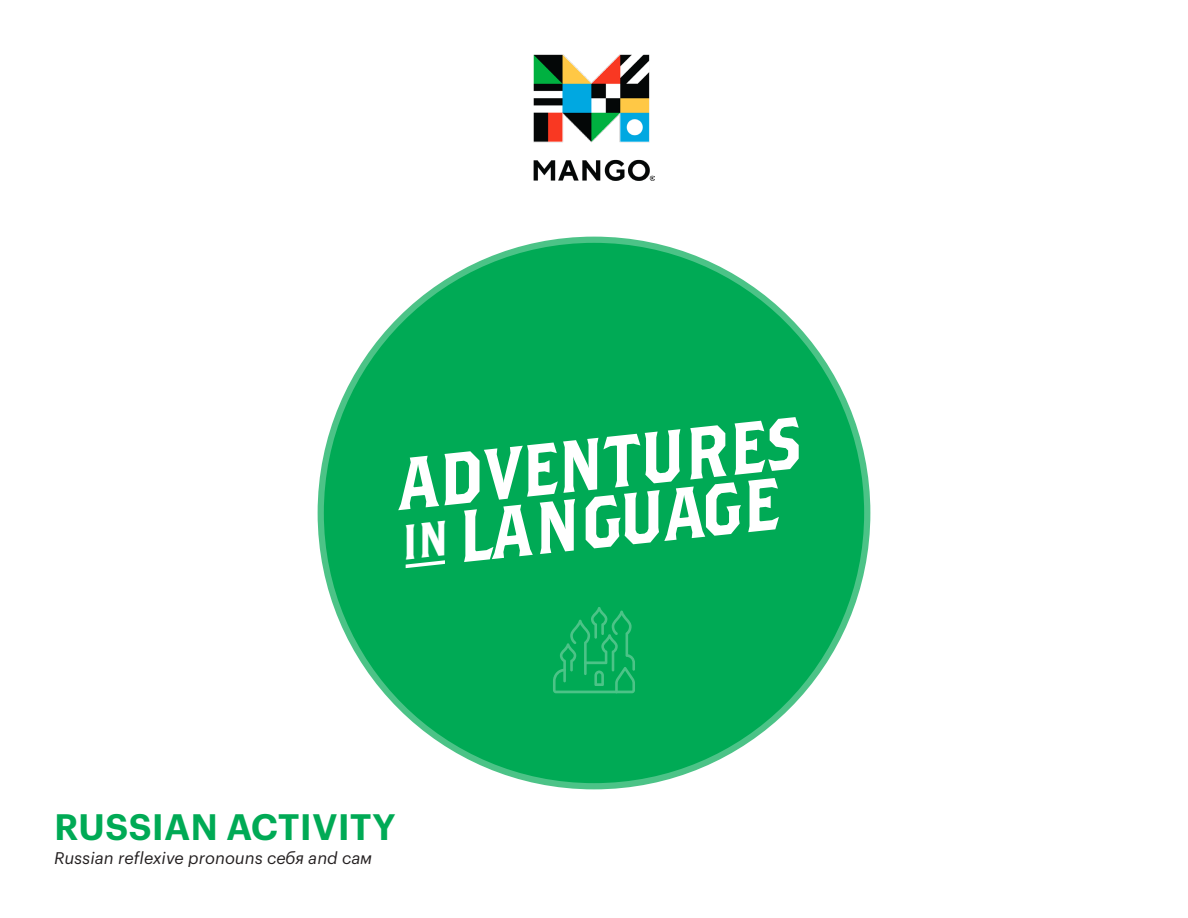
<style>
.page{position:relative;width:1188px;height:918px;background:#fff}
.page>*{position:absolute;margin:0;border:0;box-sizing:border-box;transform-origin:0 0}
.t1{font:73.05px/58.3px "Brothers OT";color:#fff;scale:.91 1}
.t2{font:600 36px "Graphik LCG";color:#0a5}
.t3{font:italic 16.5px "Graphik LCG";color:#231f20}
.s1{font-size:49.05px}
</style>
<div class="page">
<div style="left:318px;top:237px;width:552px;height:552px;background:#0a5;border-radius:50%"></div>
<div style="left:310px;top:229px;width:567px;height:568px;border:13px solid #fff;border-radius:50%"></div>
<svg style="left:553px;top:607px;width:82px;height:86px"></svg>
<svg style="left:406px;top:560px;width:39px;height:8px"></svg>
<img style="left:533px;top:54px;width:122px;height:126px">
<h1 class="t1" style="left:392px;top:460px;width:449px;rotate:-6deg">ADVENTURES<br><span class="s1">IN</span> LANGUAGE</h1>
<p class="t2" style="left:54px;top:800px;width:343px">RUSSIAN ACTIVITY</p>
<p class="t3" style="left:54px;top:846px;width:320px">Russian reflexive pronouns себя and сам</p>
</div>
